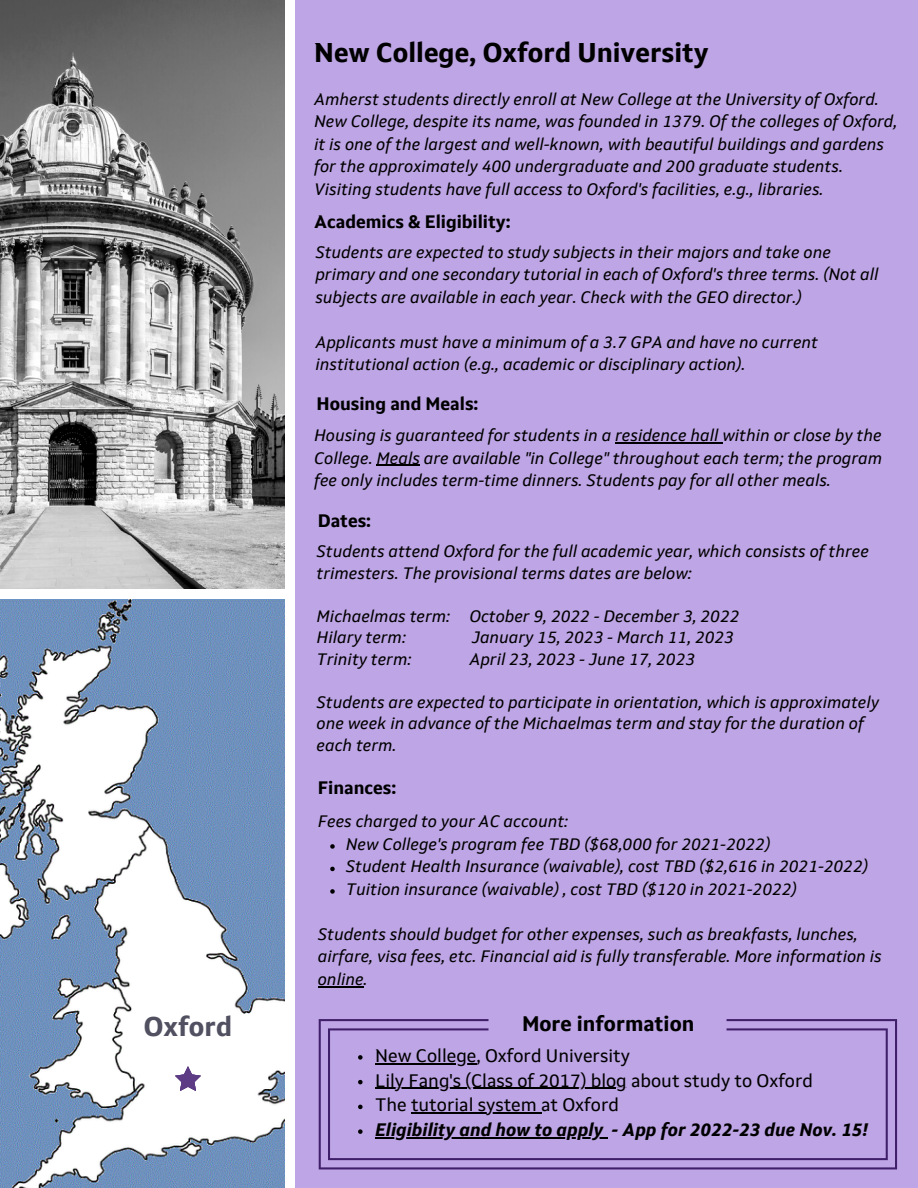
<style>
.page{position:relative;width:918px;height:1188px;background:#fff}
.page>*{position:absolute;margin:0;border:0;box-sizing:border-box;transform-origin:0 0}
.t1{font:700 27px "Setimo";color:#000}
.t2{font:700 27px "Setimo";color:#505061}
.t3{font:700 21px "Setimo";color:#000}
.t4{font:18px "Setimo";color:#000}
.t5{font:700 18px "Setimo";color:#000}
.t6{font:italic 700 18px "Setimo";color:#000}
.t7{font:italic 16.5px/22.5px "Setimo";color:#000}
</style>
<div class="page">
<img style="left:0;top:0;width:285px;height:588px">
<div style="left:296px;top:0;width:622px;height:1188px;background:#bea5e5"></div>
<img style="left:0;top:600px;width:285px;height:588px">
<svg style="left:175px;top:1066px;width:26px;height:25px"></svg>
<svg style="left:319px;top:1019px;width:578px;height:150px"></svg>
<svg style="left:330px;top:844px;width:5px;height:5px"></svg>
<svg style="left:330px;top:867px;width:5px;height:4px"></svg>
<svg style="left:330px;top:889px;width:5px;height:5px"></svg>
<hr style="left:318px;top:986px;width:46px;height:1px;background:#000">
<hr style="left:615px;top:442px;width:107px;height:1px;background:#000">
<hr style="left:377px;top:465px;width:43px;height:1px;background:#000">
<svg style="left:358px;top:1055px;width:5px;height:5px"></svg>
<hr style="left:375px;top:1063px;width:101px;height:1px;background:#000">
<svg style="left:358px;top:1080px;width:5px;height:4px"></svg>
<hr style="left:375px;top:1088px;width:252px;height:1px;background:#000">
<svg style="left:358px;top:1105px;width:5px;height:4px"></svg>
<hr style="left:411px;top:1113px;width:130px;height:1px;background:#000">
<svg style="left:358px;top:1129px;width:5px;height:5px"></svg>
<hr style="left:375px;top:1137px;width:228px;height:1px;background:#000">
<p class="t2" style="left:144px;top:1015px;width:90px">Oxford</p>
<p class="t1" style="left:314px;top:41px;width:396px">New College, Oxford University</p>
<p class="t7" style="left:314px;top:89px;width:585px">Amherst students directly enroll at New College at the University of Oxford.<br>New College, despite its name, was founded in 1379. Of the colleges of Oxford, it is one of the largest and well-known, with beautiful buildings and gardens for the approximately 400 undergraduate and 200 graduate students.<br>Visiting students have full access to Oxford's facilities, e.g., libraries.</p>
<p class="t5" style="left:314px;top:214px;width:198px">Academics &amp; Eligibility:</p>
<p class="t7" style="left:315px;top:242px;width:565px">Students are expected to study subjects in their majors and take one primary and one secondary tutorial in each of Oxford's three terms. (Not all subjects are available in each year. Check with the GEO director.)</p>
<p class="t7" style="left:315px;top:332px;width:504px">Applicants must have a minimum of a 3.7 GPA and have no current institutional action (e.g., academic or disciplinary action).</p>
<p class="t5" style="left:317px;top:396px;width:163px">Housing and Meals:</p>
<p class="t7" style="left:314px;top:425px;width:570px;text-align:justify">Housing is guaranteed for students in a residence hall within or close by the College. Meals are available "in College" throughout each term; the program fee only includes term-time dinners. Students pay for all other meals.</p>
<p class="t5" style="left:318px;top:513px;width:55px">Dates:</p>
<p class="t7" style="left:317px;top:542px;width:554px;line-height:21.6px">Students attend Oxford for the full academic year, which consists of three trimesters. The provisional terms dates are below:</p>
<p class="t7" style="left:317px;top:606px;width:424px">Michaelmas term: October 9, 2022 - December 3, 2022</p>
<p class="t7" style="left:317px;top:628px;width:91px">Hilary term:</p>
<p class="t7" style="left:472px;top:628px;width:264px">January 15, 2023 - March 11, 2023</p>
<p class="t7" style="left:317px;top:649px;width:96px">Trinity term:</p>
<p class="t7" style="left:469px;top:649px;width:227px">April 23, 2023 - June 17, 2023</p>
<p class="t7" style="left:317px;top:693px;width:564px;line-height:21.6px">Students are expected to participate in orientation, which is approximately one week in advance of the Michaelmas term and stay for the duration of each term.</p>
<p class="t5" style="left:318px;top:781px;width:80px">Finances:</p>
<p class="t7" style="left:318px;top:812px;width:252px">Fees charged to your AC account:</p>
<p class="t7" style="left:346px;top:834px;width:426px">New College's program fee TBD ($68,000 for 2021-2022)</p>
<p class="t7" style="left:346px;top:857px;width:524px">Student Health Insurance (waivable), cost TBD ($2,616 in 2021-2022)</p>
<p class="t7" style="left:346px;top:879px;width:452px">Tuition insurance (waivable) , cost TBD ($120 in 2021-2022)</p>
<p class="t7" style="left:318px;top:924px;width:565px">Students should budget for other expenses, such as breakfasts, lunches, airfare, visa fees, etc. Financial aid is fully transferable. More information is online.</p>
<p class="t3" style="left:522px;top:1015px;width:174px">More information</p>
<p class="t4" style="left:375px;top:1048px;width:256px">New College, Oxford University</p>
<p class="t4" style="left:375px;top:1073px;width:439px">Lily Fang's (Class of 2017) blog about study to Oxford</p>
<p class="t4" style="left:375px;top:1098px;width:245px">The tutorial system at Oxford</p>
<p class="t6" style="left:375px;top:1122px;width:495px">Eligibility and how to apply - App for 2022-23 due Nov. 15!</p>
</div>
